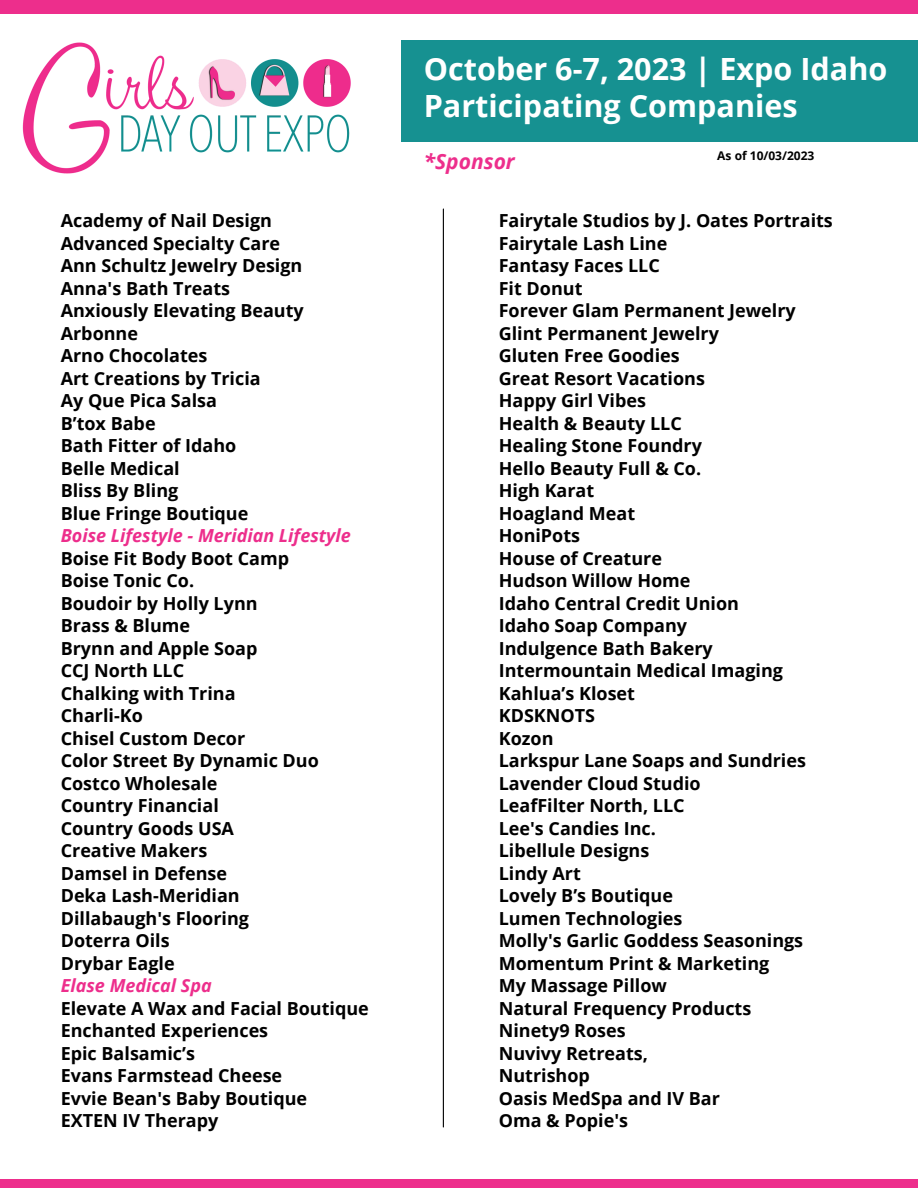
<style>
.page{position:relative;width:918px;height:1188px;background:#fff}
.page>*{position:absolute;margin:0;border:0;box-sizing:border-box;transform-origin:0 0}
.t1{font:700 30.6px "Open Sans";color:#fff}
.t2{font:italic 700 21px "Open Sans";color:#ed2e8c}
.t3{font:700 18px "Open Sans";color:#000}
.t4{font:italic 700 18px "Open Sans";color:#ed2e8c}
.t5{font:700 12px "Open Sans";color:#000}
</style>
<div class="page">
<div style="left:0;top:0;width:918px;height:13px;background:#ed2e8c"></div>
<div style="left:0;top:1179px;width:918px;height:9px;background:#ed2e8c"></div>
<div style="left:401px;top:40px;width:517px;height:102px;background:#169191"></div>
<hr style="left:443px;top:209px;width:1px;height:918px;background:#000">
<img style="left:0;top:13px;width:400px;height:161px">
<p class="t3" style="left:61px;top:208px;width:213px">Academy of Nail Design</p>
<p class="t3" style="left:61px;top:231px;width:221px">Advanced Specialty Care</p>
<p class="t3" style="left:61px;top:253px;width:243px">Ann Schultz Jewelry Design</p>
<p class="t3" style="left:61px;top:276px;width:171px">Anna's Bath Treats</p>
<p class="t3" style="left:61px;top:298px;width:245px">Anxiously Elevating Beauty</p>
<p class="t3" style="left:61px;top:321px;width:79px">Arbonne</p>
<p class="t3" style="left:61px;top:343px;width:148px">Arno Chocolates</p>
<p class="t3" style="left:61px;top:366px;width:202px">Art Creations by Tricia</p>
<p class="t3" style="left:61px;top:388px;width:158px">Ay Que Pica Salsa</p>
<p class="t3" style="left:61px;top:411px;width:96px">B’tox Babe</p>
<p class="t3" style="left:61px;top:433px;width:177px">Bath Fitter of Idaho</p>
<p class="t3" style="left:61px;top:456px;width:121px">Belle Medical</p>
<p class="t3" style="left:61px;top:478px;width:119px">Bliss By Bling</p>
<p class="t3" style="left:61px;top:501px;width:189px">Blue Fringe Boutique</p>
<p class="t4" style="left:61px;top:523px;width:292px">Boise Lifestyle - Meridian Lifestyle</p>
<p class="t3" style="left:61px;top:546px;width:230px">Boise Fit Body Boot Camp</p>
<p class="t3" style="left:61px;top:568px;width:135px">Boise Tonic Co.</p>
<p class="t3" style="left:61px;top:591px;width:198px">Boudoir by Holly Lynn</p>
<p class="t3" style="left:61px;top:613px;width:131px">Brass &amp; Blume</p>
<p class="t3" style="left:61px;top:636px;width:198px">Brynn and Apple Soap</p>
<p class="t3" style="left:61px;top:658px;width:125px">CCJ North LLC</p>
<p class="t3" style="left:61px;top:681px;width:176px">Chalking with Trina</p>
<p class="t3" style="left:61px;top:703px;width:84px">Charli-Ko</p>
<p class="t3" style="left:61px;top:726px;width:186px">Chisel Custom Decor</p>
<p class="t3" style="left:61px;top:748px;width:260px">Color Street By Dynamic Duo</p>
<p class="t3" style="left:61px;top:771px;width:158px">Costco Wholesale</p>
<p class="t3" style="left:61px;top:793px;width:160px">Country Financial</p>
<p class="t3" style="left:61px;top:816px;width:175px">Country Goods USA</p>
<p class="t3" style="left:61px;top:838px;width:148px">Creative Makers</p>
<p class="t3" style="left:61px;top:861px;width:168px">Damsel in Defense</p>
<p class="t3" style="left:61px;top:883px;width:181px">Deka Lash-Meridian</p>
<p class="t3" style="left:61px;top:906px;width:190px">Dillabaugh's Flooring</p>
<p class="t3" style="left:61px;top:928px;width:111px">Doterra Oils</p>
<p class="t3" style="left:61px;top:951px;width:116px">Drybar Eagle</p>
<p class="t4" style="left:61px;top:973px;width:153px">Elase Medical Spa</p>
<p class="t3" style="left:61px;top:996px;width:310px">Elevate A Wax and Facial Boutique</p>
<p class="t3" style="left:61px;top:1018px;width:209px">Enchanted Experiences</p>
<p class="t3" style="left:61px;top:1041px;width:136px">Epic Balsamic’s</p>
<p class="t3" style="left:61px;top:1063px;width:223px">Evans Farmstead Cheese</p>
<p class="t3" style="left:61px;top:1086px;width:248px">Evvie Bean's Baby Boutique</p>
<p class="t3" style="left:61px;top:1108px;width:159px">EXTEN IV Therapy</p>
<p class="t1" style="left:424px;top:47px;width:465px">October 6-7, 2023 | Expo Idaho</p>
<p class="t1" style="left:424px;top:84px;width:376px">Participating Companies</p>
<p class="t5" style="left:717px;top:147px;width:99px">As of 10/03/2023</p>
<p class="t2" style="left:424px;top:146px;width:93px">*Sponsor</p>
<p class="t3" style="left:499px;top:208px;width:336px">Fairytale Studios by J. Oates Portraits</p>
<p class="t3" style="left:499px;top:231px;width:170px">Fairytale Lash Line</p>
<p class="t3" style="left:499px;top:253px;width:163px">Fantasy Faces LLC</p>
<p class="t3" style="left:499px;top:276px;width:85px">Fit Donut</p>
<p class="t3" style="left:499px;top:298px;width:299px">Forever Glam Permanent Jewelry</p>
<p class="t3" style="left:499px;top:321px;width:222px">Glint Permanent Jewelry</p>
<p class="t3" style="left:499px;top:343px;width:182px">Gluten Free Goodies</p>
<p class="t3" style="left:499px;top:366px;width:208px">Great Resort Vacations</p>
<p class="t3" style="left:499px;top:388px;width:149px">Happy Girl Vibes</p>
<p class="t3" style="left:499px;top:411px;width:185px">Health &amp; Beauty LLC</p>
<p class="t3" style="left:499px;top:433px;width:205px">Healing Stone Foundry</p>
<p class="t3" style="left:499px;top:456px;width:204px">Hello Beauty Full &amp; Co.</p>
<p class="t3" style="left:499px;top:478px;width:97px">High Karat</p>
<p class="t3" style="left:499px;top:501px;width:138px">Hoagland Meat</p>
<p class="t3" style="left:499px;top:523px;width:83px">HoniPots</p>
<p class="t3" style="left:499px;top:546px;width:165px">House of Creature</p>
<p class="t3" style="left:499px;top:568px;width:193px">Hudson Willow Home</p>
<p class="t3" style="left:499px;top:591px;width:242px">Idaho Central Credit Union</p>
<p class="t3" style="left:499px;top:613px;width:190px">Idaho Soap Company</p>
<p class="t3" style="left:499px;top:636px;width:215px">Indulgence Bath Bakery</p>
<p class="t3" style="left:499px;top:658px;width:286px">Intermountain Medical Imaging</p>
<p class="t3" style="left:499px;top:681px;width:138px">Kahlua’s Kloset</p>
<p class="t3" style="left:499px;top:703px;width:98px">KDSKNOTS</p>
<p class="t3" style="left:499px;top:726px;width:56px">Kozon</p>
<p class="t3" style="left:499px;top:748px;width:309px">Larkspur Lane Soaps and Sundries</p>
<p class="t3" style="left:499px;top:771px;width:204px">Lavender Cloud Studio</p>
<p class="t3" style="left:499px;top:793px;width:187px">LeafFilter North, LLC</p>
<p class="t3" style="left:499px;top:816px;width:159px">Lee's Candies Inc.</p>
<p class="t3" style="left:499px;top:838px;width:152px">Libellule Designs</p>
<p class="t3" style="left:499px;top:861px;width:84px">Lindy Art</p>
<p class="t3" style="left:499px;top:883px;width:176px">Lovely B’s Boutique</p>
<p class="t3" style="left:499px;top:906px;width:185px">Lumen Technologies</p>
<p class="t3" style="left:499px;top:928px;width:306px">Molly's Garlic Goddess Seasonings</p>
<p class="t3" style="left:499px;top:951px;width:272px">Momentum Print &amp; Marketing</p>
<p class="t3" style="left:499px;top:973px;width:170px">My Massage Pillow</p>
<p class="t3" style="left:499px;top:996px;width:254px">Natural Frequency Products</p>
<p class="t3" style="left:499px;top:1018px;width:129px">Ninety9 Roses</p>
<p class="t3" style="left:499px;top:1041px;width:151px">Nuvivy Retreats,</p>
<p class="t3" style="left:499px;top:1063px;width:93px">Nutrishop</p>
<p class="t3" style="left:499px;top:1086px;width:223px">Oasis MedSpa and IV Bar</p>
<p class="t3" style="left:499px;top:1108px;width:131px">Oma &amp; Popie's</p>
</div>
